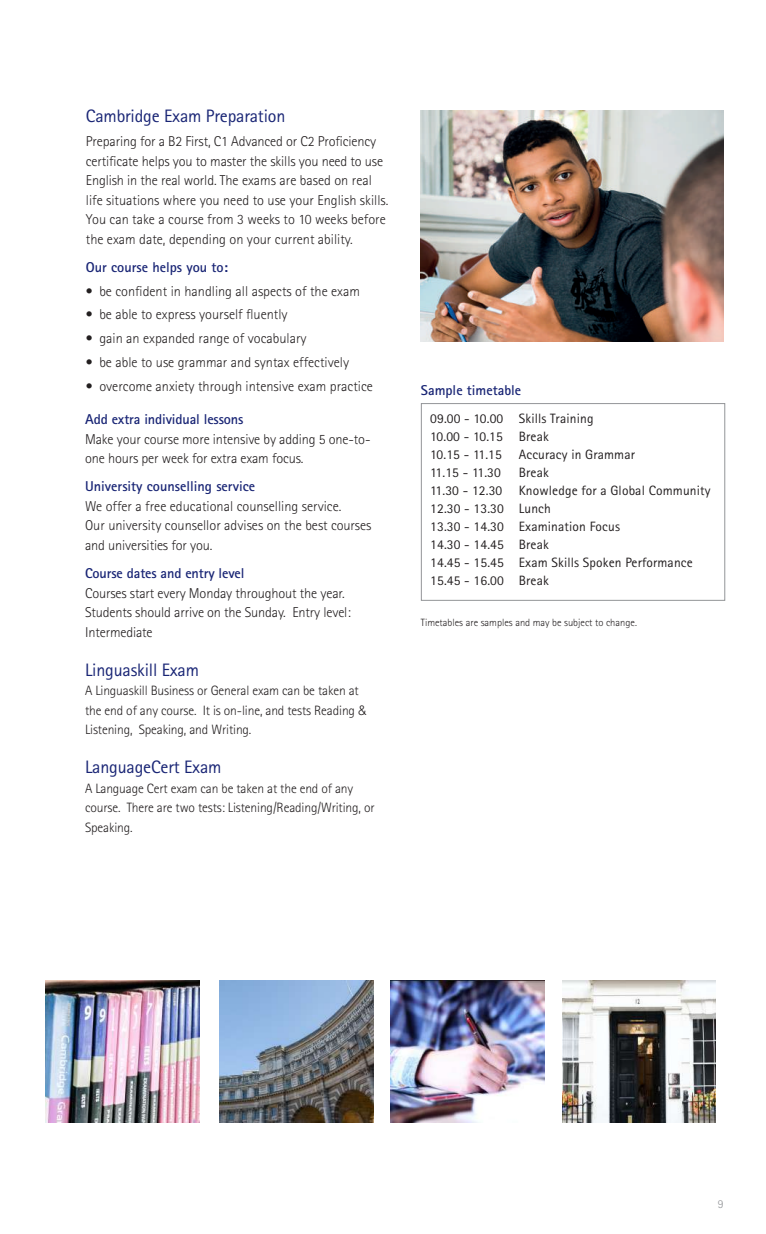
<style>
.page{position:relative;width:766px;height:1234px;background:#fff}
.page>*{position:absolute;margin:0;border:0;box-sizing:border-box;transform-origin:0 0}
.t1{font:18px "Rotis Sans Serif";letter-spacing:-.01em;color:#192575}
.t2{font:300 14.25px/19.5px "Rotis Sans Serif";color:#231f20}
.t3{font:700 14.25px "Rotis Sans Serif";color:#192575}
.t4{font:13.5px/18px "Rotis Sans Serif";letter-spacing:.01em;color:#231f20}
.t5{font:300 13.5px/19.5px "Rotis Sans Serif";letter-spacing:-.01em;color:#231f20}
.t6{font:300 12px "Rotis Sans Serif";color:#939598}
.t7{font:300 10.5px "Rotis Sans Serif";color:#231f20}
.s1{font-family:"Helvetica Neue LT Std"}
</style>
<div class="page">
<img style="left:421px;top:111px;width:302px;height:231px">
<div style="left:421px;top:403px;width:304px;height:197px;border:1px solid #939598"></div>
<img style="left:46px;top:980px;width:153px;height:142px">
<img style="left:219px;top:980px;width:154px;height:142px">
<img style="left:391px;top:980px;width:153px;height:142px">
<img style="left:562px;top:980px;width:153px;height:142px">
<p class="t1" style="left:86px;top:106px;width:201px">Cambridge Exam Preparation</p>
<p class="t2" style="left:86px;top:132px;width:304px">Preparing for a B2 First, C1 Advanced or C2 Proficiency certificate helps you to master the skills you need to use English in the real world. The exams are based on real life situations where you need to use your English skills.<br>You can take a course from 3 weeks to 10 weeks before the exam date, depending on your current ability.</p>
<p class="t3" style="left:86px;top:258px;width:143px">Our course helps you to:</p>
<p class="t2" style="left:86px;top:281px;width:275px">• be confident in handling all aspects of the exam</p>
<p class="t2" style="left:86px;top:305px;width:203px">• be able to express yourself fluently</p>
<p class="t2" style="left:86px;top:328px;width:222px">• gain an expanded range of vocabulary</p>
<p class="t2" style="left:86px;top:352px;width:265px">• be able to use grammar and syntax effectively</p>
<p class="t2" style="left:86px;top:376px;width:288px">• overcome anxiety through intensive exam practice</p>
<p class="t3" style="left:85px;top:410px;width:160px">Add extra individual lessons</p>
<p class="t2" style="left:85px;top:429px;width:287px">Make your course more intensive by adding 5 one-to&shy;one hours per week for extra exam focus.</p>
<p class="t3" style="left:85px;top:477px;width:171px">University counselling service</p>
<p class="t2" style="left:85px;top:496px;width:287px">We offer a free educational counselling service.<br>Our university counsellor advises on the best courses and universities for you.</p>
<p class="t3" style="left:85px;top:564px;width:161px">Course dates and entry level</p>
<p class="t2" style="left:85px;top:583px;width:267px">Courses start every Monday throughout the year.<br>Students should arrive on the Sunday. Entry level:<br>Intermediate</p>
<p class="t1" style="left:85px;top:658px;width:115px">Linguaskill Exam</p>
<p class="t5" style="left:85px;top:680px;width:283px">A Linguaskill Business or General exam can be taken at the end of any course. It is on-line, and tests Reading <span class="s1">&amp;<br></span>Listening, Speaking, and Writing.</p>
<p class="t1" style="left:85px;top:756px;width:138px">LanguageCert Exam</p>
<p class="t5" style="left:85px;top:778px;width:291px">A Language Cert exam can be taken at the end of any course. There are two tests: Listening/Reading/Writing, or<br>Speaking.</p>
<p class="t3" style="left:421px;top:380px;width:102px">Sample timetable</p>
<p class="t4" style="left:430px;top:409px;width:165px">09.00 - 10.00 Skills Training<br>10.00 - 10.15 Break<br>10.15 - 11.15</p>
<p class="t4" style="left:518px;top:445px;width:118px">Accuracy in Grammar</p>
<p class="t4" style="left:430px;top:463px;width:282px;text-indent:89px">Break<br>11.30 - 12.30 Knowledge for a Global Community<br>12.30 - 13.30 Lunch<br>13.30 - 14.30 Examination Focus<br>14.30 - 14.45 Break<br>14.45 - 15.45 Exam Skills Spoken Performance<br>15.45 - 16.00 Break</p>
<p class="t7" style="left:421px;top:616px;width:217px">Timetables are samples and may be subject to change.</p>
<p class="t4" style="left:430px;top:463px;width:72px">11.15 - 11.30</p>
<p class="t6" style="left:717px;top:1197px;width:7px">9</p>
</div>
